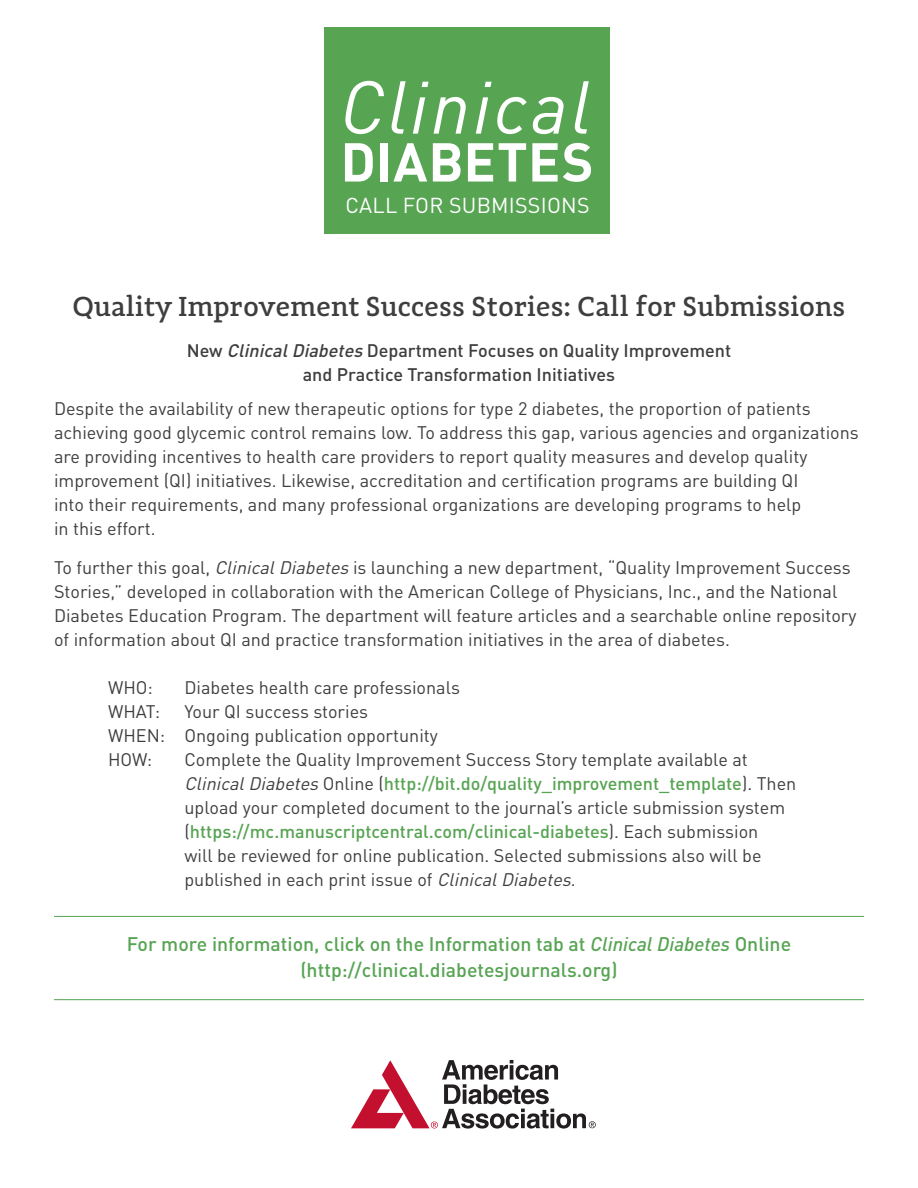
<style>
.page{position:relative;width:918px;height:1188px;background:#fff}
.page>*{position:absolute;margin:0;border:0;box-sizing:border-box;transform-origin:0 0}
.t1{font:italic 73.65px "DINOT";letter-spacing:.04em;color:#fff}
.t2{font:700 53.85px "DINOT";letter-spacing:.015em;color:#fff}
.t3{font:500 28.5px "Adagio Slab";color:#3e3e3f}
.t4{font:21.3px "DINOT";letter-spacing:.01em;color:#fff}
.t5{font:500 19.5px/25.5px "DINOT";color:#57a453;text-align:center}
.t6{font:18px/24px "DINOT";color:#3e3e3f}
.t7{font:500 18px/24px "DINOT";color:#3e3e3f;text-align:center}
.s1{font-style:italic}
.s2{font-weight:500;color:#57a453}
</style>
<div class="page">
<hr style="left:54px;top:916px;width:810px;height:1px;background:#57a453">
<hr style="left:54px;top:999px;width:810px;height:1px;background:#57a453">
<div style="left:324px;top:27px;width:286px;height:207px;background:#57a453"></div>
<svg style="left:351px;top:1060px;width:245px;height:69px"></svg>
<p class="t1" style="left:340px;top:61px;width:250px">Clinical</p>
<p class="t2" style="left:340px;top:127px;width:255px">DIABETES</p>
<p class="t4" style="left:346px;top:192px;width:246px">CALL FOR SUBMISSIONS</p>
<p class="t3" style="left:73px;top:288px;width:774px">Quality Improvement Success Stories: Call for Submissions</p>
<p class="t7" style="left:187px;top:338px;width:546px">New <span class="s1">ClinicalDiabetes</span> Department Focuses on Quality Improvement and Practice Transformation Initiatives</p>
<p class="t6" style="left:54px;top:396px;width:806px">Despite the availability of new therapeutic options for type 2 diabetes, the proportion of patients achieving good glycemic control remains low. To address this gap, various agencies and organizations are providing incentives to health care providers to report quality measures and develop quality improvement (QI) initiatives. Likewise, accreditation and certification programs are building QI<br>into their requirements, and many professional organizations are developing programs to help<br>in this effort.</p>
<p class="t6" style="left:54px;top:555px;width:804px">To further this goal, <span class="s1">ClinicalDiabetes</span> is launching a new department, “Quality Improvement Success Stories,” developed in collaboration with the American College of Physicians, Inc., and the National Diabetes Education Program. The department will feature articles and a searchable online repository of information about QI and practice transformation initiatives in the area of diabetes.</p>
<p class="t6" style="left:108px;top:675px;width:46px">WHO:</p>
<p class="t6" style="left:184px;top:675px;width:277px">Diabetes health care professionals</p>
<p class="t6" style="left:108px;top:699px;width:54px">WHAT:</p>
<p class="t6" style="left:184px;top:699px;width:185px">Your QI success stories</p>
<p class="t6" style="left:108px;top:723px;width:331px">WHEN: Ongoing publication opportunity</p>
<p class="t6" style="left:108px;top:747px;width:46px">HOW:</p>
<p class="t6" style="left:184px;top:747px;width:613px">Complete the Quality Improvement Success Story template available at <span class="s1">ClinicalDiabetes</span> Online (<span class="s2">http://bit.do/quality_improvement_template</span>). Then upload your completed document to the journal’s article submission system (<span class="s2">https://mc.manuscriptcentral.com/clinical-diabetes</span>). Each submission<br>will be reviewed for online publication. Selected submissions also will be published in each print issue of <span class="s1">ClinicalDiabetes</span>.</p>
<p class="t5" style="left:127px;top:931px;width:666px">For more information, click on the Information tab at <span class="s1">Clinical Diabetes</span> Online (http://clinical.diabetesjournals.org)</p>
</div>
